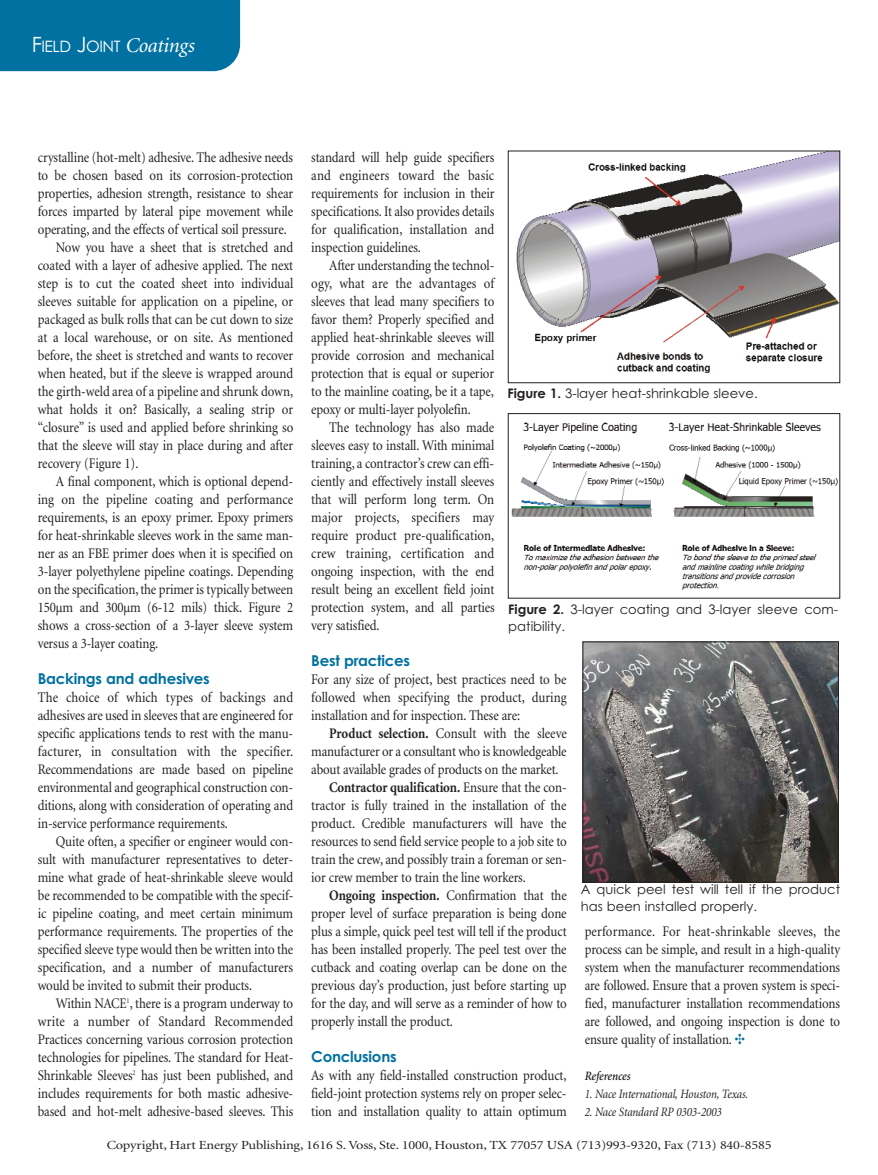
<style>
.page{position:relative;width:878px;height:1175px;background:#fff}
.page>*{position:absolute;margin:0;border:0;box-sizing:border-box;transform-origin:0 0}
.t1{font:15.75px "Century Gothic";letter-spacing:-.03em;color:#fff}
.t2{font:700 15px "Century Gothic";letter-spacing:-.015em;color:#0071a0}
.t3{font:14.7px/18px "Minion";letter-spacing:-.01em;color:#231f1f;text-align:justify;scale:.88 1}
.t4{font:700 14.7px "Minion";letter-spacing:-.01em;color:#231f1f;scale:.88 1}
.t5{font:13.2px/17.2px "Century Gothic";color:#231f1f}
.t6{font:italic 12.75px "Minion";letter-spacing:-.01em;color:#231f1f;scale:.88 1}
.t7{font:italic 600 12.75px "Minion";letter-spacing:-.01em;color:#231f1f;scale:.88 1}
.t8{font:12.3px "Minion";letter-spacing:-.015em;color:#231f1f;scale:1.15 1}
.s1{font-size:21px}
.s2{font-family:"Minion";font-style:italic;font-size:21px}
.s3{font-weight:700}
.s4{font-weight:400}
.s5{color:#0071a0}
</style>
<div class="page">
<div style="left:0;top:0;width:240px;height:71px;background:#0071a0"></div>
<img style="left:516px;top:153px;width:322px;height:220px">
<div style="left:508px;top:151px;width:332px;height:232px;border:1px solid #231f1f"></div>
<img style="left:511px;top:422px;width:327px;height:168px">
<div style="left:508px;top:413px;width:332px;height:185px;border:1px solid #231f1f"></div>
<img style="left:584px;top:643px;width:252px;height:237px">
<div style="left:582px;top:641px;width:256px;height:241px;border:1px solid #231f1f"></div>
<p class="t1" style="left:32px;top:37px;width:164px"><span class="s1">F</span>IELD <span class="s1">J</span>OINT <span class="s2">Coatings</span></p>
<p class="t3" style="left:38px;top:149px;width:292px">crystalline (hot-melt) adhesive. The adhesive needs</p>
<p class="t3" style="left:38px;top:167px;width:292px">to be chosen based on its corrosion-protection</p>
<p class="t3" style="left:38px;top:185px;width:292px">properties, adhesion strength, resistance to shear</p>
<p class="t3" style="left:38px;top:203px;width:292px">forces imparted by lateral pipe movement while</p>
<p class="t3" style="left:38px;top:221px;width:284px">operating, and the effects of vertical soil pressure.</p>
<p class="t3" style="left:56px;top:239px;width:271px">Now you have a sheet that is stretched and</p>
<p class="t3" style="left:38px;top:257px;width:292px">coated with a layer of adhesive applied. The next</p>
<p class="t3" style="left:38px;top:275px;width:292px">step is to cut the coated sheet into individual</p>
<p class="t3" style="left:38px;top:293px;width:292px">sleeves suitable for application on a pipeline, or</p>
<p class="t3" style="left:38px;top:311px;width:292px">packaged as bulk rolls that can be cut down to size</p>
<p class="t3" style="left:38px;top:329px;width:292px">at a local warehouse, or on site. As mentioned</p>
<p class="t3" style="left:38px;top:347px;width:292px">before, the sheet is stretched and wants to recover</p>
<p class="t3" style="left:38px;top:365px;width:292px">when heated, but if the sleeve is wrapped around</p>
<p class="t3" style="left:38px;top:383px;width:291px">the girth-weld area of a pipeline and shrunk down,</p>
<p class="t3" style="left:38px;top:401px;width:292px">what holds it on? Basically, a sealing strip or</p>
<p class="t3" style="left:38px;top:419px;width:292px">“closure” is used and applied before shrinking so</p>
<p class="t3" style="left:38px;top:437px;width:292px">that the sleeve will stay in place during and after</p>
<p class="t3" style="left:38px;top:455px;width:116px">recovery (Figure 1).</p>
<p class="t3" style="left:56px;top:473px;width:271px">A final component, which is optional depend-</p>
<p class="t3" style="left:38px;top:491px;width:292px">ing on the pipeline coating and performance</p>
<p class="t3" style="left:38px;top:509px;width:292px">requirements, is an epoxy primer. Epoxy primers</p>
<p class="t3" style="left:38px;top:527px;width:292px">for heat-shrinkable sleeves work in the same man-</p>
<p class="t3" style="left:38px;top:545px;width:292px">ner as an FBE primer does when it is specified on</p>
<p class="t3" style="left:38px;top:563px;width:292px">3-layer polyethylene pipeline coatings. Depending</p>
<p class="t3" style="left:38px;top:581px;width:292px">on the specification, the primer is typically between</p>
<p class="t3" style="left:38px;top:599px;width:292px">150µm and 300µm (6-12 mils) thick. Figure 2</p>
<p class="t3" style="left:38px;top:617px;width:292px">shows a cross-section of a 3-layer sleeve system</p>
<p class="t3" style="left:38px;top:635px;width:138px">versus a 3-layer coating.</p>
<p class="t2" style="left:38px;top:669px;width:173px">Backings and adhesives</p>
<p class="t3" style="left:38px;top:689px;width:292px">The choice of which types of backings and adhesives are used in sleeves that are engineered for specific applications tends to rest with the manu&shy;facturer, in consultation with the specifier.<br>Recommendations are made based on pipeline environmental and geographical construction con&shy;ditions, along with consideration of operating and in-service performance requirements.</p>
<p class="t3" style="left:38px;top:833px;width:292px;text-indent:18px">Quite often, a specifier or engineer would con&shy;sult with manufacturer representatives to deter&shy;mine what grade of heat-shrinkable sleeve would be recommended to be compatible with the specif&shy;ic pipeline coating, and meet certain minimum performance requirements. The properties of the specified sleeve type would then be written into the specification, and a number of manufacturers would be invited to submit their products.</p>
<p class="t3" style="left:38px;top:995px;width:292px;text-indent:18px">Within NACE<sup>1</sup>, there is a program underway to write a number of Standard Recommended Practices concerning various corrosion protection technologies for pipelines. The standard for Heat-Shrinkable Sleeves<sup>2</sup> has just been published, and includes requirements for both mastic adhesive&shy;based and hot-melt adhesive-based sleeves. This</p>
<p class="t3" style="left:311px;top:149px;width:209px">standard will help guide specifiers and engineers toward the basic requirements for inclusion in their specifications. It also provides details for qualification, installation and inspection guidelines.</p>
<p class="t3" style="left:311px;top:257px;width:210px;text-indent:18px">After understanding the technol&shy;ogy, what are the advantages of sleeves that lead many specifiers to favor them? Properly specified and applied heat-shrinkable sleeves will provide corrosion and mechanical protection that is equal or superior to the mainline coating, be it a tape, epoxy or multi-layer polyolefin.</p>
<p class="t3" style="left:311px;top:419px;width:210px;text-indent:18px">The technology has also made sleeves easy to install. With minimal training, a contractor’s crew can effi&shy;ciently and effectively install sleeves that will perform long term. On major projects, specifiers may require product pre-qualification, crew training, certification and ongoing inspection, with the end result being an excellent field joint protection system, and all parties very satisfied.</p>
<p class="t2" style="left:311px;top:651px;width:100px">Best practices</p>
<p class="t3" style="left:311px;top:671px;width:292px">For any size of project, best practices need to be followed when specifying the product, during installation and for inspection. These are:</p>
<p class="t3" style="left:329px;top:725px;width:271px"><span class="s3">Product selection.</span> Consult with the sleeve</p>
<p class="t3" style="left:311px;top:743px;width:292px">manufacturer or a consultant who is knowledgeable</p>
<p class="t3" style="left:311px;top:761px;width:282px">about available grades of products on the market.</p>
<p class="t4" style="left:329px;top:780px;width:271px">Contractor qualification. <span class="s4">Ensure that the con-</span></p>
<p class="t3" style="left:311px;top:797px;width:291px">tractor is fully trained in the installation of the</p>
<p class="t3" style="left:311px;top:815px;width:292px">product. Credible manufacturers will have the</p>
<p class="t3" style="left:311px;top:833px;width:292px">resources to send field service people to a job site to</p>
<p class="t3" style="left:311px;top:851px;width:292px">train the crew, and possibly train a foreman or sen-</p>
<p class="t3" style="left:311px;top:869px;width:245px">ior crew member to train the line workers.</p>
<p class="t3" style="left:329px;top:887px;width:271px"><span class="s3">Ongoing inspection.</span> Confirmation that the</p>
<p class="t3" style="left:311px;top:905px;width:292px">proper level of surface preparation is being done</p>
<p class="t3" style="left:311px;top:923px;width:292px">plus a simple, quick peel test will tell if the product</p>
<p class="t3" style="left:311px;top:941px;width:292px">has been installed properly. The peel test over the</p>
<p class="t3" style="left:311px;top:959px;width:292px">cutback and coating overlap can be done on the</p>
<p class="t3" style="left:311px;top:977px;width:292px">previous day’s production, just before starting up</p>
<p class="t3" style="left:311px;top:995px;width:292px">for the day, and will serve as a reminder of how to</p>
<p class="t3" style="left:311px;top:1013px;width:162px">properly install the product.</p>
<p class="t2" style="left:311px;top:1047px;width:87px">Conclusions</p>
<p class="t3" style="left:311px;top:1067px;width:292px">As with any field-installed construction product, field-joint protection systems rely on proper selec&shy;tion and installation quality to attain optimum</p>
<p class="t5" style="left:507px;top:385px;width:252px"><span class="s3">Figure 1.</span> 3-layer heat-shrinkable sleeve.</p>
<p class="t5" style="left:508px;top:600px;width:331px"><span class="s3">Figure 2.</span> 3-layer coating and 3-layer sleeve com&shy;patibility.</p>
<p class="t5" style="left:580px;top:880px;width:261px">A quick peel test will tell if the product has been installed properly.</p>
<p class="t3" style="left:584px;top:923px;width:292px">performance. For heat-shrinkable sleeves, the process can be simple, and result in a high-quality system when the manufacturer recommendations are followed. Ensure that a proven system is speci&shy;fied, manufacturer installation recommendations are followed, and ongoing inspection is done to ensure quality of installation. <span class="s5">✣</span></p>
<p class="t7" style="left:584px;top:1070px;width:54px">References</p>
<p class="t6" style="left:584px;top:1088px;width:187px">1. Nace International, Houston, Texas.</p>
<p class="t6" style="left:584px;top:1106px;width:157px">2. Nace Standard RP 0303-2003</p>
<p class="t8" style="left:107px;top:1139px;width:579px">Copyright, Hart Energy Publishing, 1616 S. Voss, Ste. 1000, Houston, TX 77057 USA (713)993-9320, Fax (713) 840-8585</p>
</div>
